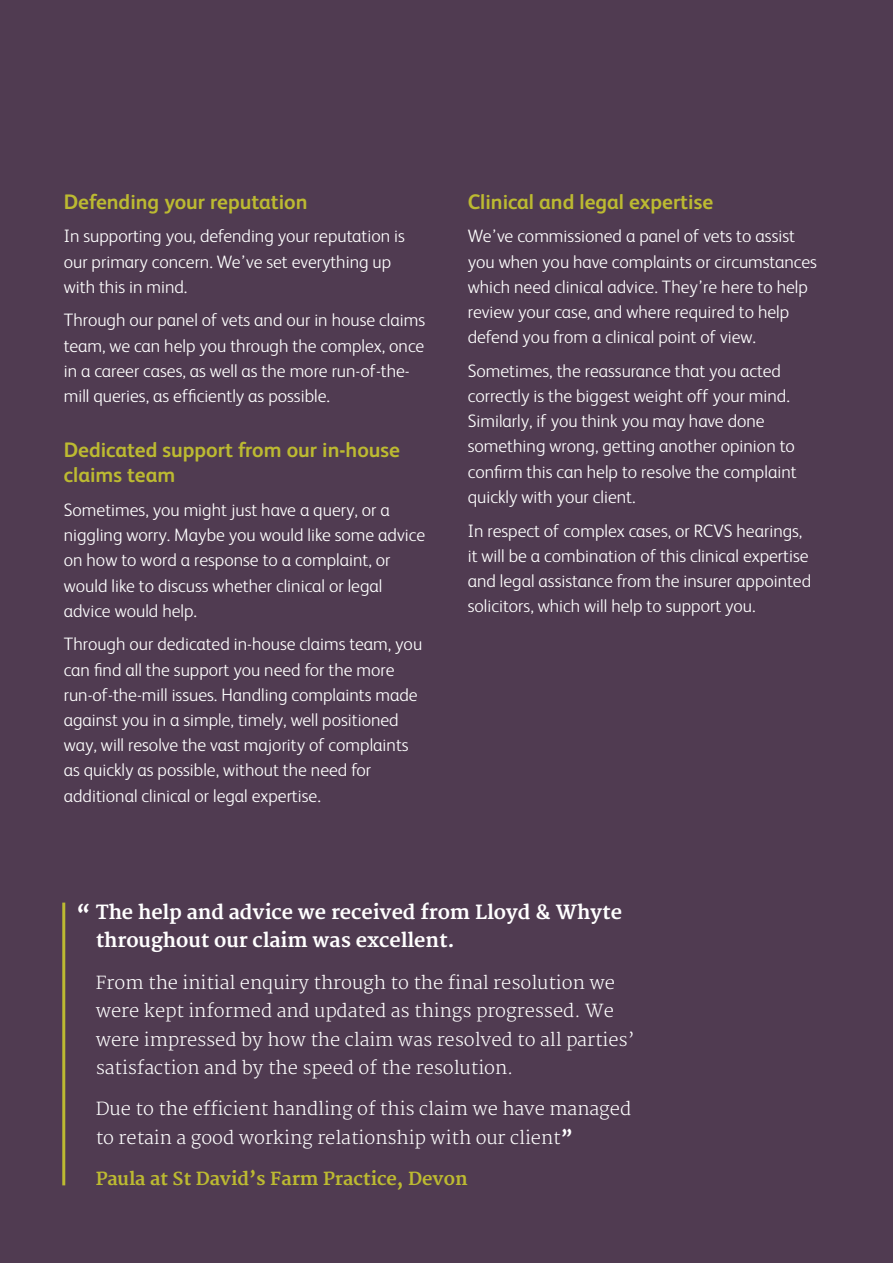
<style>
.page{position:relative;width:893px;height:1263px;background:#503b51}
.page>*{position:absolute;margin:0;border:0;box-sizing:border-box;transform-origin:0 0}
.Subhead{font:700 21px/25.2px "FS Albert";color:#bcba31}
.t1{font:700 21px "Merriweather";color:#fff}
.t2{font:700 19.5px/28.5px "Merriweather";color:#fff}
.Paragraph_Style_1{font:300 18px/25.2px "FS Albert";color:#fff}
.t3{font:300 18px/28.5px "Merriweather";color:#fff}
.t4{font:700 18px "Merriweather";color:#bcba31}
.s1{font-weight:700}
</style>
<div class="page">
<hr style="left:62px;top:902px;width:3px;height:283px;background:#bcba31">
<p class="Subhead" style="left:64px;top:188px;width:245px">Defending your reputation</p>
<p class="Paragraph_Style_1" style="left:64px;top:223px;width:343px">In supporting you, defending your reputation is our primary concern. We’ve set everything up with this in mind.</p>
<p class="Paragraph_Style_1" style="left:64px;top:307px;width:363px">Through our panel of vets and our in house claims team, we can help you through the complex, once in a career cases, as well as the more run-of-the&shy;mill queries, as efficiently as possible.</p>
<p class="Subhead" style="left:64px;top:436px;width:338px">Dedicated support from our in-house claims team</p>
<p class="Paragraph_Style_1" style="left:64px;top:496px;width:363px">Sometimes, you might just have a query, or a niggling worry. Maybe you would like some advice on how to word a response to a complaint, or would like to discuss whether clinical or legal advice would help.</p>
<p class="Paragraph_Style_1" style="left:64px;top:631px;width:360px">Through our dedicated in-house claims team, you can find all the support you need for the more run-of-the-mill issues. Handling complaints made against you in a simple, timely, well positioned way, will resolve the vast majority of complaints as quickly as possible, without the need for additional clinical or legal expertise.</p>
<p class="Subhead" style="left:468px;top:188px;width:247px">Clinical and legal expertise</p>
<p class="Paragraph_Style_1" style="left:468px;top:223px;width:351px">We’ve commissioned a panel of vets to assist you when you have complaints or circumstances which need clinical advice. They’re here to help review your case, and where required to help defend you from a clinical point of view.</p>
<p class="Paragraph_Style_1" style="left:468px;top:357px;width:330px">Sometimes, the reassurance that you acted correctly is the biggest weight off your mind.<br>Similarly, if you think you may have done something wrong, getting another opinion to confirm this can help to resolve the complaint quickly with your client.</p>
<p class="Paragraph_Style_1" style="left:468px;top:517px;width:345px">In respect of complex cases, or RCVS hearings, it will be a combination of this clinical expertise and legal assistance from the insurer appointed solicitors, which will help to support you.</p>
<p class="t2" style="left:96px;top:898px;width:528px">The help and advice we received from Lloyd &amp; Whyte throughout our claim was excellent.</p>
<p class="t3" style="left:96px;top:968px;width:540px">From the initial enquiry through to the final resolution we were kept informed and updated as things progressed. We were impressed by how the claim was resolved to all parties’ satisfaction and by the speed of the resolution.</p>
<p class="t3" style="left:96px;top:1095px;width:537px">Due to the efficient handling of this claim we have managed to retain a good working relationship with our client<span class="s1">”</span></p>
<p class="t4" style="left:96px;top:1168px;width:373px">Paula at St David’s Farm Practice, Devon</p>
<p class="t1" style="left:77px;top:901px;width:16px">“</p>
</div>
